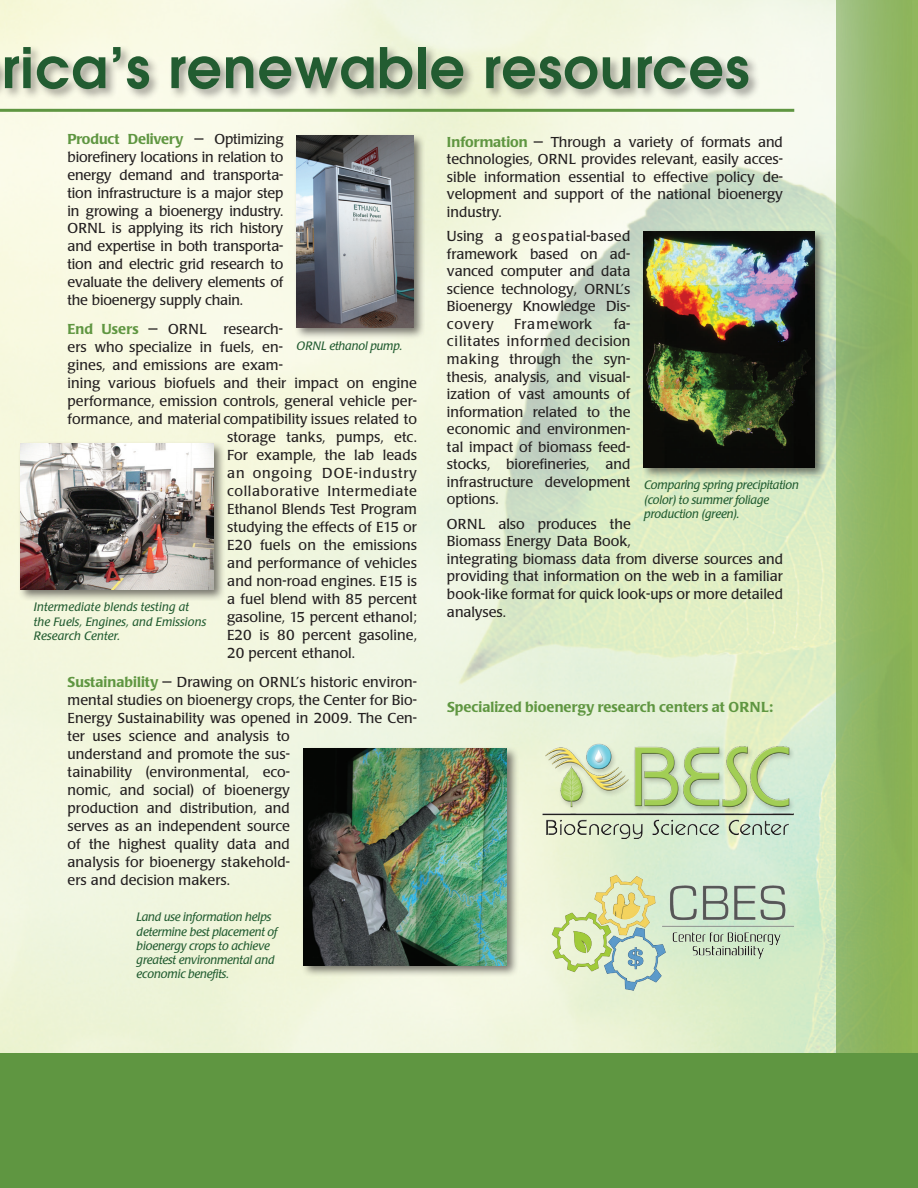
<style>
.page{position:relative;width:918px;height:1188px;background:#fff}
.page>*{position:absolute;margin:0;border:0;box-sizing:border-box;transform-origin:0 0}
.t1{font:600 55.5px "Avant Garde";letter-spacing:.02em;color:#225c31}
.t2{font:14.25px/17.5px "Poppl Laudatio";letter-spacing:.005em;color:#231f20;text-align:justify}
.t3{font:500 14.25px "Poppl Laudatio";letter-spacing:.005em;color:#5f9641}
.t4{font:14.25px "Poppl Laudatio";letter-spacing:.045em;color:#231f20}
.t5{font:14.25px "Poppl Laudatio";letter-spacing:.06em;color:#231f20}
.t6{font:14.25px "Poppl Laudatio";letter-spacing:.04em;color:#231f20}
.t7{font:italic 12px/14.2px "Poppl Laudatio";letter-spacing:-.005em;color:#225c31}
.t8{font:italic 12px/14.2px "Poppl Laudatio";letter-spacing:.02em;color:#225c31}
.s1{font-weight:500;color:#5f9641}
</style>
<div class="page">
<img style="left:0;top:0;width:836px;height:1053px">
<div style="left:17px;top:441px;width:209px;height:160px;background:#231f20;opacity:.6"></div>
<img style="left:20px;top:444px;width:194px;height:145px">
<div style="left:300px;top:745px;width:219px;height:232px;background:#231f20;opacity:.6"></div>
<img style="left:303px;top:749px;width:204px;height:216px">
<img style="left:836px;top:0;width:82px;height:1053px">
<div style="left:294px;top:133px;width:131px;height:206px;background:#231f20;opacity:.6"></div>
<img style="left:297px;top:136px;width:116px;height:191px">
<div style="left:0;top:1053px;width:918px;height:135px;background:#5f9641"></div>
<div style="left:641px;top:228px;width:186px;height:251px;background:#231f20;opacity:.6"></div>
<img style="left:644px;top:232px;width:171px;height:235px">
<div style="left:0;top:44px;width:760px;height:69px;background:#231f20;opacity:.42"></div>
<hr style="left:0;top:109px;width:794px;height:3px;background:#5f9641">
<img style="left:552px;top:874px;width:243px;height:118px">
<img style="left:539px;top:740px;width:258px;height:98px">
<h1 class="t1" style="left:1px;top:31px;width:749px">rica’s renewable resources</h1>
<p class="t2" style="left:68px;top:131px;width:217px"><span class="s1">Product Delivery</span> — Optimizing biorefinery locations in relation to energy demand and transporta&shy;tion infrastructure is a major step in growing a bioenergy industry.<br>ORNL is applying its rich history and expertise in both transporta&shy;tion and electric grid research to evaluate the delivery elements of the bioenergy supply chain.</p>
<p class="t2" style="left:68px;top:321px;width:217px"><span class="s1">End Users</span> — ORNL research-</p>
<p class="t2" style="left:68px;top:339px;width:217px">ers who specialize in fuels, en-</p>
<p class="t2" style="left:68px;top:357px;width:217px">gines, and emissions are exam-</p>
<p class="t2" style="left:68px;top:375px;width:351px">ining various biofuels and their impact on engine</p>
<p class="t2" style="left:68px;top:393px;width:351px">performance, emission controls, general vehicle per-</p>
<p class="t2" style="left:68px;top:411px;width:351px">formance, and material compatibility issues related to</p>
<p class="t2" style="left:227px;top:429px;width:191px">storage tanks, pumps, etc.</p>
<p class="t2" style="left:227px;top:447px;width:191px">For example, the lab leads</p>
<p class="t5" style="left:227px;top:465px;width:191px">an ongoing DOE-industry</p>
<p class="t4" style="left:227px;top:483px;width:191px">collaborative Intermediate</p>
<p class="t2" style="left:227px;top:501px;width:191px">Ethanol Blends Test Program</p>
<p class="t2" style="left:227px;top:519px;width:191px">studying the effects of E15 or</p>
<p class="t2" style="left:227px;top:537px;width:191px">E20 fuels on the emissions</p>
<p class="t2" style="left:227px;top:555px;width:191px">and performance of vehicles</p>
<p class="t2" style="left:227px;top:573px;width:191px">and non-road engines. E15 is</p>
<p class="t2" style="left:227px;top:591px;width:191px">a fuel blend with 85 percent</p>
<p class="t2" style="left:227px;top:609px;width:192px">gasoline, 15 percent ethanol;</p>
<p class="t2" style="left:227px;top:627px;width:191px">E20 is 80 percent gasoline,</p>
<p class="t2" style="left:227px;top:645px;width:130px">20 percent ethanol.</p>
<p class="t2" style="left:68px;top:674px;width:351px;line-height:18px;text-align:left"><span class="s1">Sustainability</span> — Drawing on ORNL’s historic environ&shy;mental studies on bioenergy crops, the Center for Bio-Energy Sustainability was opened in 2009. The Cen&shy;ter uses science and analysis to<br>understand and promote the sus-<br>tainability (environmental, eco-<br>nomic, and social) of bioenergy<br>production and distribution, and<br>serves as an independent source<br>of the highest quality data and<br>analysis for bioenergy stakehold-<br>ers and decision makers.</p>
<p class="t7" style="left:296px;top:339px;width:108px">ORNL ethanol pump.</p>
<p class="t8" style="left:34px;top:600px;width:174px">Intermediate blends testing at the Fuels, Engines, and Emissions<br>Research Center.</p>
<p class="t7" style="left:137px;top:910px;width:142px">Land use information helps determine best placement of bioenergy crops to achieve greatest environmental and economic benefits.</p>
<p class="t2" style="left:447px;top:133px;width:338px"><span class="s1">Information</span> — Through a variety of formats and technologies, ORNL provides relevant, easily acces&shy;sible information essential to effective policy de&shy;velopment and support of the national bioenergy industry.</p>
<p class="t2" style="left:447px;top:228px;width:185px">Using a g eospatial-based framework based on ad&shy;vanced computer and data science technology, ORNL’s Bioenergy Knowledge Dis&shy;covery</p>
<p class="t2" style="left:447px;top:315px;width:185px;text-indent:167px">fa&shy;cilitates informed decision making through the syn&shy;thesis, analysis, and visual&shy;ization of vast amounts of information related to the economic and environmen&shy;tal impact of biomass feed&shy;stocks, biorefineries, and infrastructure development options.</p>
<p class="t2" style="left:447px;top:515px;width:338px;text-align:left">ORNL also produces the<br>Biomass Energy Data Book,<br>integrating biomass data from diverse sources and providing that information on the web in a familiar book-like format for quick look-ups or more detailed analyses.</p>
<p class="t6" style="left:514px;top:316px;width:79px">Framework</p>
<p class="t7" style="left:644px;top:478px;width:156px">Comparing spring precipitation (color) to summer foliage production (green).</p>
<p class="t3" style="left:447px;top:698px;width:327px">Specialized bioenergy research centers at ORNL:</p>
</div>
